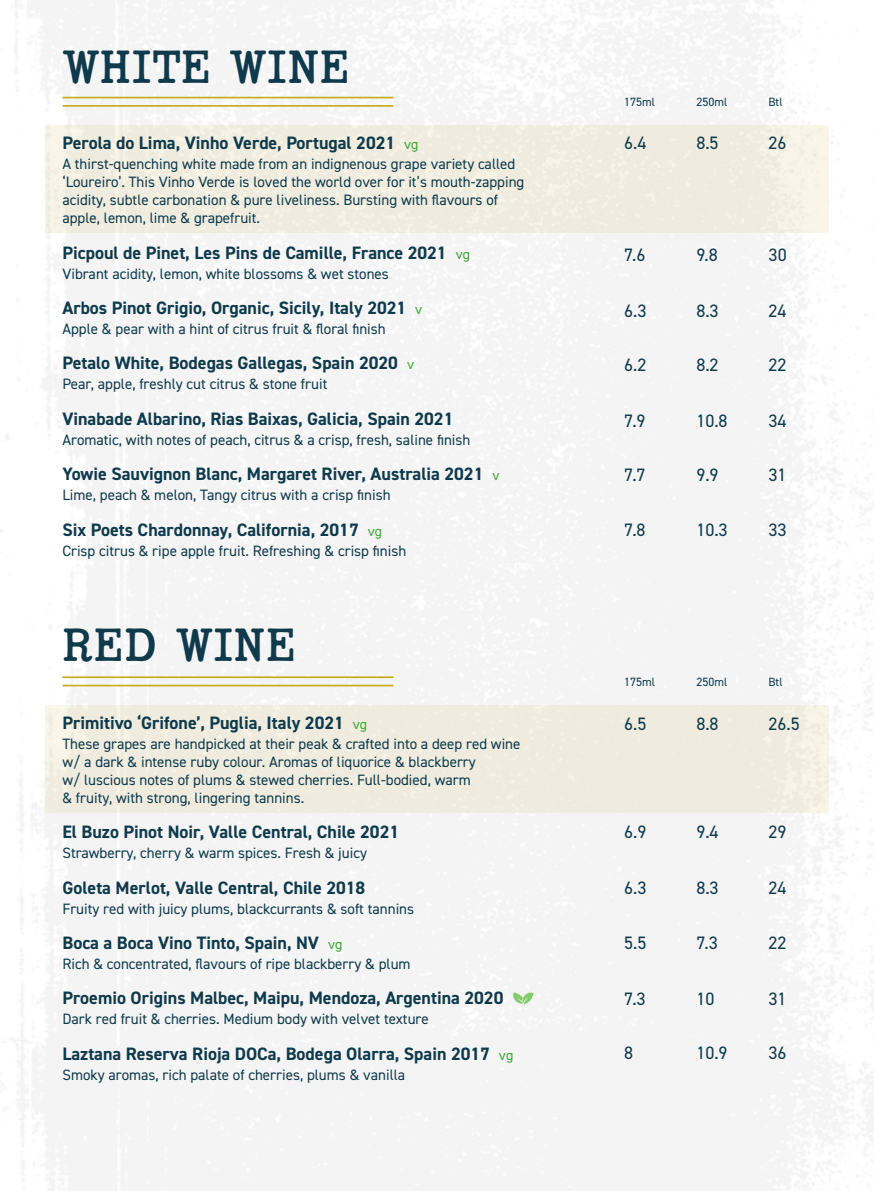
<style>
.page{position:relative;width:874px;height:1191px;background:#fff}
.page>*{position:absolute;margin:0;border:0;box-sizing:border-box;transform-origin:0 0}
.t1{font:48px "Coronette";color:#0e3a4c}
.t2{font:700 18px "DIN2014";color:#0e3a4b}
.t3{font:18px "DIN2014";color:#0e3a4b}
.t4{font:15px/18px "DIN2014";color:#0e3a4b}
.t5{font:12px "DIN2014";color:#0e3a4b}
.s1{font-weight:400;font-size:14px;color:#3fa535}
</style>
<div class="page">
<hr style="left:62px;top:97px;width:331px;height:1px;background:#c7ac1a">
<hr style="left:62px;top:105px;width:331px;height:2px;background:#c7ac1a">
<hr style="left:62px;top:676px;width:331px;height:2px;background:#c7ac1a">
<hr style="left:62px;top:684px;width:331px;height:2px;background:#c7ac1a">
<div style="left:45px;top:125px;width:783px;height:108px;background:#efecdf"></div>
<div style="left:45px;top:705px;width:783px;height:108px;background:#efecdf"></div>
<svg style="left:513px;top:992px;width:20px;height:12px"></svg>
<h1 class="t1" style="left:62px;top:37px;width:288px">WHITE WINE</h1>
<p class="t2" style="left:62px;top:131px;width:357px">Perola do Lima, Vinho Verde, Portugal 2021 <span class="s1">vg</span></p>
<p class="t4" style="left:62px;top:155px;width:463px">A thirst-quenching white made from an indignenous grape variety called ‘Loureiro’. This Vinho Verde is loved the world over for it’s mouth-zapping acidity, subtle carbonation &amp; pure liveliness. Bursting with flavours of apple, lemon, lime &amp; grapefruit.</p>
<p class="t2" style="left:62px;top:240px;width:409px">Picpoul de Pinet, Les Pins de Camille, France 2021 <span class="s1">vg</span></p>
<p class="t4" style="left:62px;top:264px;width:328px">Vibrant acidity, lemon, white blossoms &amp; wet stones</p>
<p class="t2" style="left:62px;top:296px;width:361px">Arbos Pinot Grigio, Organic, Sicily, Italy 2021 <span class="s1">v</span></p>
<p class="t4" style="left:62px;top:320px;width:324px">Apple &amp; pear with a hint of citrus fruit &amp; floral finish</p>
<p class="t2" style="left:62px;top:351px;width:353px">Petalo White, Bodegas Gallegas, Spain 2020 <span class="s1">v</span></p>
<p class="t4" style="left:62px;top:375px;width:266px">Pear, apple, freshly cut citrus &amp; stone fruit</p>
<p class="t2" style="left:62px;top:406px;width:392px">Vinabade Albarino, Rias Baixas, Galicia, Spain 2021</p>
<p class="t4" style="left:62px;top:430px;width:409px">Aromatic, with notes of peach, citrus &amp; a crisp, fresh, saline finish</p>
<p class="t2" style="left:62px;top:462px;width:438px">Yowie Sauvignon Blanc, Margaret River, Australia 2021 <span class="s1">v</span></p>
<p class="t4" style="left:62px;top:486px;width:329px">Lime, peach &amp; melon, Tangy citrus with a crisp finish</p>
<p class="t2" style="left:62px;top:517px;width:321px">Six Poets Chardonnay, California, 2017 <span class="s1">vg</span></p>
<p class="t4" style="left:62px;top:541px;width:345px">Crisp citrus &amp; ripe apple fruit. Refreshing &amp; crisp finish</p>
<h1 class="t1" style="left:62px;top:616px;width:235px">RED WINE</h1>
<p class="t2" style="left:62px;top:711px;width:306px">Primitivo ‘Grifone’, Puglia, Italy 2021 <span class="s1">vg</span></p>
<p class="t4" style="left:62px;top:734px;width:459px">These grapes are handpicked at their peak &amp; crafted into a deep red wine w/ a dark &amp; intense ruby colour. Aromas of liquorice &amp; blackberry<br>w/ luscious notes of plums &amp; stewed cherries. Full-bodied, warm<br>&amp; fruity, with strong, lingering tannins.</p>
<p class="t2" style="left:62px;top:820px;width:338px">El Buzo Pinot Noir, Valle Central, Chile 2021</p>
<p class="t4" style="left:62px;top:844px;width:306px">Strawberry, cherry &amp; warm spices. Fresh &amp; juicy</p>
<p class="t2" style="left:62px;top:875px;width:304px">Goleta Merlot, Valle Central, Chile 2018</p>
<p class="t4" style="left:62px;top:899px;width:353px">Fruity red with juicy plums, blackcurrants &amp; soft tannins</p>
<p class="t2" style="left:62px;top:931px;width:281px">Boca a Boca Vino Tinto, Spain, NV <span class="s1">vg</span></p>
<p class="t4" style="left:62px;top:954px;width:349px">Rich &amp; concentrated, flavours of ripe blackberry &amp; plum</p>
<p class="t2" style="left:62px;top:986px;width:442px">Proemio Origins Malbec, Maipu, Mendoza, Argentina 2020</p>
<p class="t4" style="left:62px;top:1010px;width:368px">Dark red fruit &amp; cherries. Medium body with velvet texture</p>
<p class="t2" style="left:62px;top:1041px;width:452px">Laztana Reserva Rioja DOCa, Bodega Olarra, Spain 2017 <span class="s1">vg</span></p>
<p class="t4" style="left:62px;top:1065px;width:344px">Smoky aromas, rich palate of cherries, plums &amp; vanilla</p>
<p class="t5" style="left:624px;top:95px;width:32px">175ml</p>
<p class="t5" style="left:696px;top:95px;width:32px">250ml</p>
<p class="t5" style="left:768px;top:95px;width:16px">Btl</p>
<p class="t3" style="left:624px;top:132px;width:24px">6.4</p>
<p class="t3" style="left:696px;top:132px;width:24px">8.5</p>
<p class="t3" style="left:768px;top:132px;width:19px">26</p>
<p class="t3" style="left:624px;top:244px;width:23px">7.6</p>
<p class="t3" style="left:696px;top:244px;width:23px">9.8</p>
<p class="t3" style="left:768px;top:244px;width:20px">30</p>
<p class="t3" style="left:624px;top:299px;width:24px">6.3</p>
<p class="t3" style="left:696px;top:299px;width:24px">8.3</p>
<p class="t3" style="left:768px;top:299px;width:19px">24</p>
<p class="t3" style="left:624px;top:353px;width:24px">6.2</p>
<p class="t3" style="left:696px;top:353px;width:24px">8.2</p>
<p class="t3" style="left:768px;top:353px;width:19px">22</p>
<p class="t3" style="left:624px;top:409px;width:23px">7.9</p>
<p class="t3" style="left:696px;top:409px;width:33px">10.8</p>
<p class="t3" style="left:768px;top:409px;width:19px">34</p>
<p class="t3" style="left:624px;top:463px;width:23px">7.7</p>
<p class="t3" style="left:696px;top:463px;width:24px">9.9</p>
<p class="t3" style="left:768px;top:463px;width:19px">31</p>
<p class="t3" style="left:624px;top:519px;width:23px">7.8</p>
<p class="t3" style="left:696px;top:519px;width:33px">10.3</p>
<p class="t3" style="left:768px;top:519px;width:19px">33</p>
<p class="t5" style="left:624px;top:674px;width:32px">175ml</p>
<p class="t5" style="left:696px;top:674px;width:32px">250ml</p>
<p class="t5" style="left:768px;top:674px;width:16px">Btl</p>
<p class="t3" style="left:624px;top:713px;width:24px">6.5</p>
<p class="t3" style="left:696px;top:713px;width:24px">8.8</p>
<p class="t3" style="left:768px;top:713px;width:33px">26.5</p>
<p class="t3" style="left:624px;top:820px;width:24px">6.9</p>
<p class="t3" style="left:696px;top:820px;width:24px">9.4</p>
<p class="t3" style="left:768px;top:820px;width:19px">29</p>
<p class="t3" style="left:624px;top:876px;width:24px">6.3</p>
<p class="t3" style="left:696px;top:876px;width:24px">8.3</p>
<p class="t3" style="left:768px;top:876px;width:19px">24</p>
<p class="t3" style="left:624px;top:931px;width:24px">5.5</p>
<p class="t3" style="left:696px;top:931px;width:23px">7.3</p>
<p class="t3" style="left:768px;top:931px;width:19px">22</p>
<p class="t3" style="left:624px;top:987px;width:23px">7.3</p>
<p class="t3" style="left:696px;top:987px;width:19px">10</p>
<p class="t3" style="left:768px;top:987px;width:19px">31</p>
<p class="t3" style="left:624px;top:1041px;width:10px">8</p>
<p class="t3" style="left:696px;top:1041px;width:33px">10.9</p>
<p class="t3" style="left:768px;top:1041px;width:19px">36</p>
</div>
